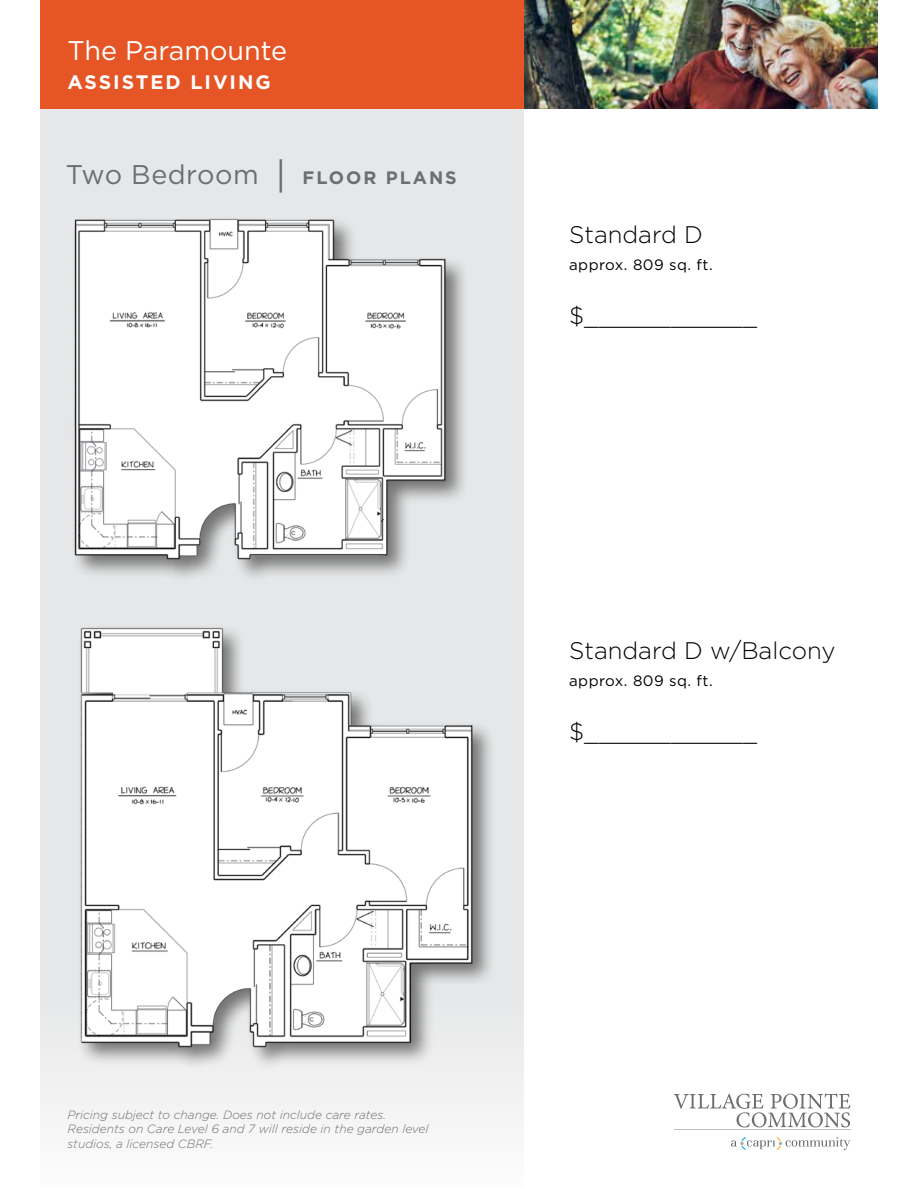
<style>
.page{position:relative;width:918px;height:1188px;background:#fff}
.page>*{position:absolute;margin:0;border:0;box-sizing:border-box;transform-origin:0 0}
.t1{font:27px "Gotham";letter-spacing:.02em;color:#6d6e71}
.t2{font:27px "Gotham";color:#fff}
.t3{font:300 24px "Gotham";color:#000}
.t4{font:700 19.5px "Gotham";letter-spacing:.1em;color:#fff}
.t5{font:15px "Gotham";letter-spacing:.03em;color:#000}
.t6{font:italic 300 12px/14.4px "Gotham";color:#6d6e71}
.s1{font-size:36px}
.s2{font-weight:700;font-size:18px}
</style>
<div class="page">
<div style="left:40px;top:0;width:484px;height:1188px;background:linear-gradient(to bottom,#e2e3e4,#edeeef)"></div>
<img style="left:524px;top:0;width:354px;height:109px">
<div style="left:40px;top:0;width:484px;height:109px;background:#e65525"></div>
<svg style="left:731px;top:1137px;width:119px;height:13px"></svg>
<hr style="left:674px;top:1130px;width:176px;height:1px;background:#bcbec0">
<svg style="left:674px;top:1094px;width:176px;height:33px"></svg>
<div style="left:71px;top:216px;width:398px;height:367px;background:#000;opacity:.5"></div>
<img style="left:70px;top:212px;width:383px;height:355px">
<div style="left:77px;top:624px;width:420px;height:446px;background:#000;opacity:.5"></div>
<img style="left:70px;top:622px;width:416px;height:430px">
<h1 class="t2" style="left:68px;top:33px;width:221px">The Paramounte</h1>
<h3 class="t4" style="left:68px;top:69px;width:205px">ASSISTED LIVING</h3>
<h1 class="t1" style="left:66px;top:157px;width:392px">Two Bedroom <span class="s1">|</span> <span class="s2">FLOOR PLANS</span></h1>
<h2 class="t3" style="left:569px;top:219px;width:135px">Standard D</h2>
<p class="t5" style="left:569px;top:255px;width:145px">approx. 809 sq. ft.</p>
<h2 class="t3" style="left:569px;top:300px;width:189px">$____________</h2>
<h2 class="t3" style="left:569px;top:635px;width:268px">Standard D w/Balcony</h2>
<p class="t5" style="left:569px;top:671px;width:145px">approx. 809 sq. ft.</p>
<h2 class="t3" style="left:569px;top:716px;width:189px">$____________</h2>
<p class="t6" style="left:68px;top:1107px;width:363px">Pricing subject to change. Does not include care rates.<br>Residents on Care Level 6 and 7 will reside in the garden level studios, a licensed CBRF.</p>
</div>
